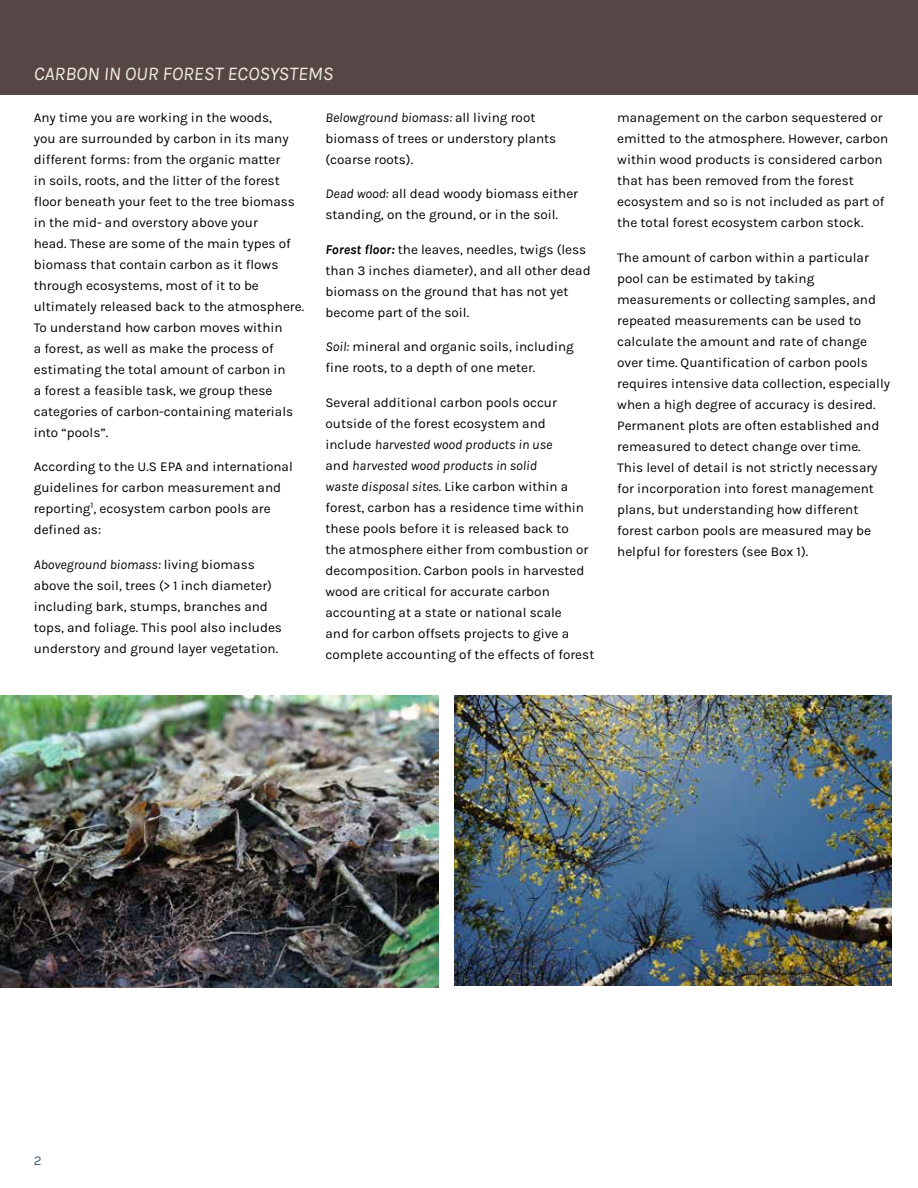
<style>
.page{position:relative;width:918px;height:1188px;background:#fff}
.page>*{position:absolute;margin:0;border:0;box-sizing:border-box;transform-origin:0 0}
.t1{font:italic 19.5px "Karla";color:#f0ede2}
.t2{font:13.5px/21px "Karla";color:#000}
.t3{font:13.5px "Karla";color:#39607a}
.s1{font-style:italic}
</style>
<div class="page">
<div style="left:0;top:0;width:918px;height:94px;background:#564646"></div>
<img style="left:455px;top:696px;width:436px;height:290px">
<img style="left:0;top:696px;width:438px;height:291px">
<h1 class="t1" style="left:34px;top:61px;width:301px">CARBON IN OUR FOREST ECOSYSTEMS</h1>
<p class="t2" style="left:34px;top:106px;width:272px">Any time you are working in the woods,<br>you are surrounded by carbon in its many different forms: from the organic matter<br>in soils, roots, and the litter of the forest floor beneath your feet to the tree biomass in the mid- and overstory above your<br>head. These are some of the main types of biomass that contain carbon as it flows through ecosystems, most of it to be ultimately released back to the atmosphere.<br>To understand how carbon moves within<br>a forest, as well as make the process of estimating the total amount of carbon in<br>a forest a feasible task, we group these categories of carbon-containing materials into “pools”.</p>
<p class="t2" style="left:34px;top:456px;width:261px">According to the U.S EPA and international guidelines for carbon measurement and reporting<sup>1</sup>, ecosystem carbon pools are defined as:</p>
<p class="t2" style="left:34px;top:553px;width:250px"><span class="s1">Aboveground biomass:</span> living biomass above the soil, trees (&gt; 1 inch diameter) including bark, stumps, branches and tops, and foliage. This pool also includes understory and ground layer vegetation.</p>
<p class="t2" style="left:325px;top:106px;width:232px"><span class="s1">Belowground biomass:</span> all living root biomass of trees or understory plants (coarse roots).</p>
<p class="t2" style="left:325px;top:183px;width:254px"><span class="s1">Dead wood:</span> all dead woody biomass either standing, on the ground, or in the soil.</p>
<p class="t2" style="left:325px;top:239px;width:267px"><span class="s1">Forest floor:</span> the leaves, needles, twigs (less than 3 inches diameter), and all other dead biomass on the ground that has not yet become part of the soil.</p>
<p class="t2" style="left:325px;top:336px;width:250px"><span class="s1">Soil:</span> mineral and organic soils, including fine roots, to a depth of one meter.</p>
<p class="t2" style="left:325px;top:392px;width:270px">Several additional carbon pools occur outside of the forest ecosystem and include <span class="s1">harvested wood products in use<br></span>and <span class="s1">harvested wood products in solid<br>waste disposal sites</span>. Like carbon within a forest, carbon has a residence time within these pools before it is released back to<br>the atmosphere either from combustion or decomposition. Carbon pools in harvested wood are critical for accurate carbon accounting at a state or national scale<br>and for carbon offsets projects to give a complete accounting of the effects of forest</p>
<p class="t2" style="left:617px;top:107px;width:273px">management on the carbon sequestered or emitted to the atmosphere. However, carbon within wood products is considered carbon that has been removed from the forest ecosystem and so is not included as part of the total forest ecosystem carbon stock.</p>
<p class="t2" style="left:617px;top:246px;width:274px">The amount of carbon within a particular pool can be estimated by taking measurements or collecting samples, and repeated measurements can be used to calculate the amount and rate of change over time. Quantification of carbon pools requires intensive data collection, especially when a high degree of accuracy is desired.<br>Permanent plots are often established and remeasured to detect change over time.<br>This level of detail is not strictly necessary for incorporation into forest management plans, but understanding how different forest carbon pools are measured may be helpful for foresters (see Box 1).</p>
<p class="t3" style="left:34px;top:1152px;width:9px">2</p>
</div>
